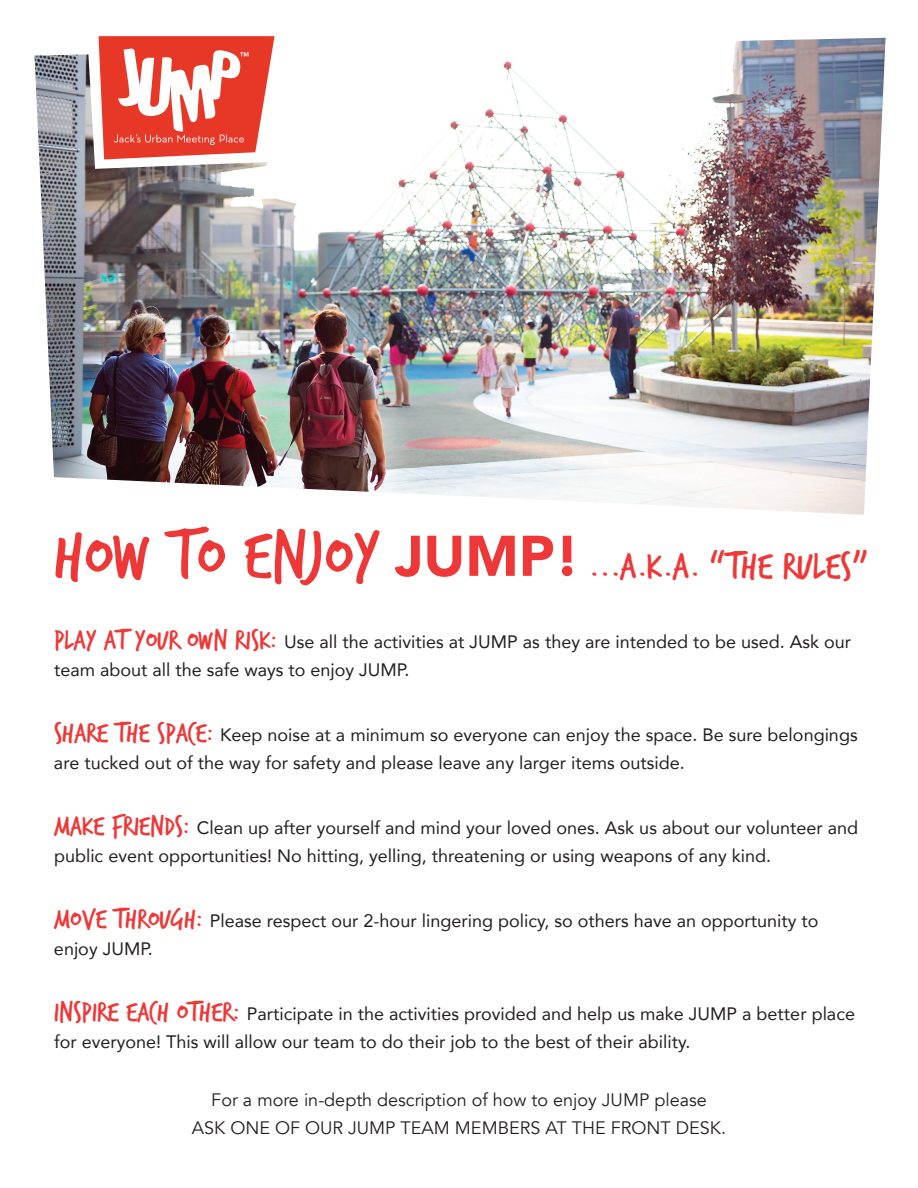
<style>
.page{position:relative;width:918px;height:1188px;background:#fff}
.page>*{position:absolute;margin:0;border:0;box-sizing:border-box;transform-origin:0 0}
.t1{font:40.5px "Trash Hand";color:#ee3838}
.t2{font:18px/28.5px "Avenir";color:#231f20}
.t3{font:18px/28.5px "Avenir";color:#231f20;text-align:center}
.s1{font-size:74.85px}
.s2{font-family:"Avenir";font-weight:900;font-size:56.7px}
.s3{font-family:"Trash Hand";font-size:30px;color:#ee3838}
</style>
<div class="page">
<img style="left:34px;top:38px;width:852px;height:477px">
<svg style="left:87px;top:36px;width:200px;height:133px"></svg>
<h1 class="t1" style="left:54px;top:546px;width:816px"><span class="s1">How to enjoy</span> <span class="s2">JUMP!</span> ...a.k.a. “The Rules”</h1>
<p class="t2" style="left:54px;top:627px;width:799px"><span class="s3">PLAY AT YOUR OWN RISK:</span> Use all the activities at JUMP as they are intended to be used. Ask our team about all the safe ways to enjoy JUMP.</p>
<p class="t2" style="left:54px;top:720px;width:805px"><span class="s3">SHARE THE SPACE:</span> Keep noise at a minimum so everyone can enjoy the space. Be sure belongings are tucked out of the way for safety and please leave any larger items outside.</p>
<p class="t2" style="left:54px;top:813px;width:806px"><span class="s3">MAKE FRIENDS:</span> Clean up after yourself and mind your loved ones. Ask us about our volunteer and public event opportunities! No hitting, yelling, threatening or using weapons of any kind.</p>
<p class="t2" style="left:54px;top:906px;width:766px"><span class="s3">MOVE THROUGH:</span> Please respect our 2-hour lingering policy, so others have an opportunity to enjoy JUMP.</p>
<p class="t2" style="left:54px;top:999px;width:803px"><span class="s3">INSPIRE EACH OTHER:</span> Participate in the activities provided and help us make JUMP a better place for everyone! This will allow our team to do their job to the best of their ability.</p>
<p class="t3" style="left:192px;top:1085px;width:536px">For a more in-depth description of how to enjoy JUMP please<br>ASK ONE OF OUR JUMP TEAM MEMBERS AT THE FRONT DESK.</p>
</div>
